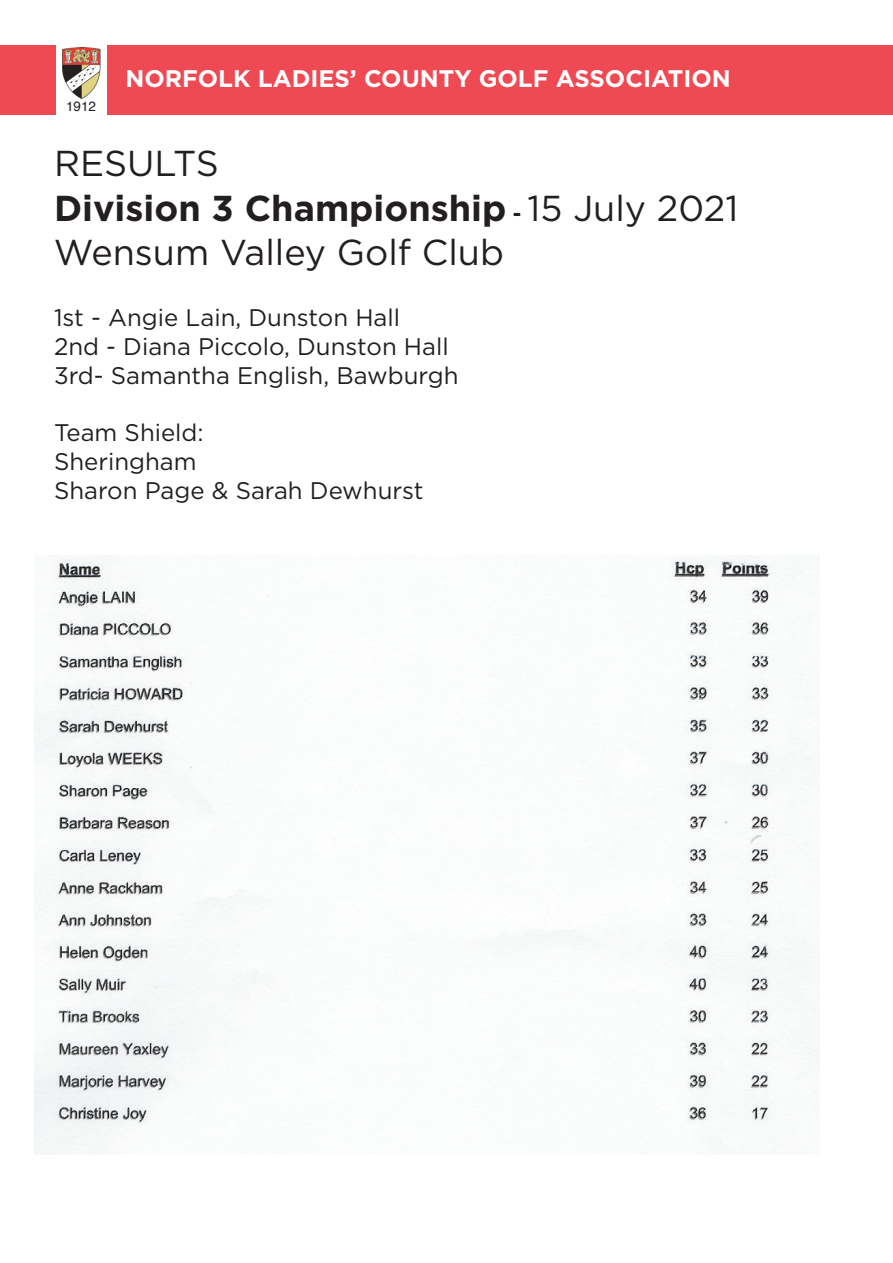
<style>
.page{position:relative;width:893px;height:1263px;background:#fff}
.page>*{position:absolute;margin:0;border:0;box-sizing:border-box;transform-origin:0 0}
.t1{font:36px/44.5px "Gotham";color:#231f20}
.t2{font:24px/28.8px "Gotham";color:#231f20}
.t3{font:700 24px "Gotham";color:#fff}
.t4{font:13.5px "Helvetica";color:#231f20}
.s1{font-weight:700}
.s2{font-weight:700;font-size:21px}
</style>
<div class="page">
<div style="left:0;top:45px;width:55px;height:69px;background:#ef4953"></div>
<div style="left:107px;top:45px;width:786px;height:69px;background:#ef4953"></div>
<img style="left:62px;top:47px;width:38px;height:52px">
<img style="left:34px;top:555px;width:785px;height:599px">
<p class="t3" style="left:125px;top:65px;width:607px">NORFOLK LADIES’ COUNTY GOLF ASSOCIATION</p>
<p class="t4" style="left:66px;top:95px;width:32px">1912</p>
<h1 class="t1" style="left:54px;top:141px;width:686px">RESULTS<br><span class="s1">Division 3 Championship</span> <span class="s2">-</span> 15 July 2021<br>Wensum Valley Golf Club</h1>
<p class="t2" style="left:54px;top:303px;width:406px">1st - Angie Lain, Dunston Hall<br>2nd - Diana Piccolo, Dunston Hall<br>3rd- Samantha English, Bawburgh</p>
<p class="t2" style="left:54px;top:418px;width:371px">Team Shield:<br>Sheringham<br>Sharon Page &amp; Sarah Dewhurst</p>
</div>
